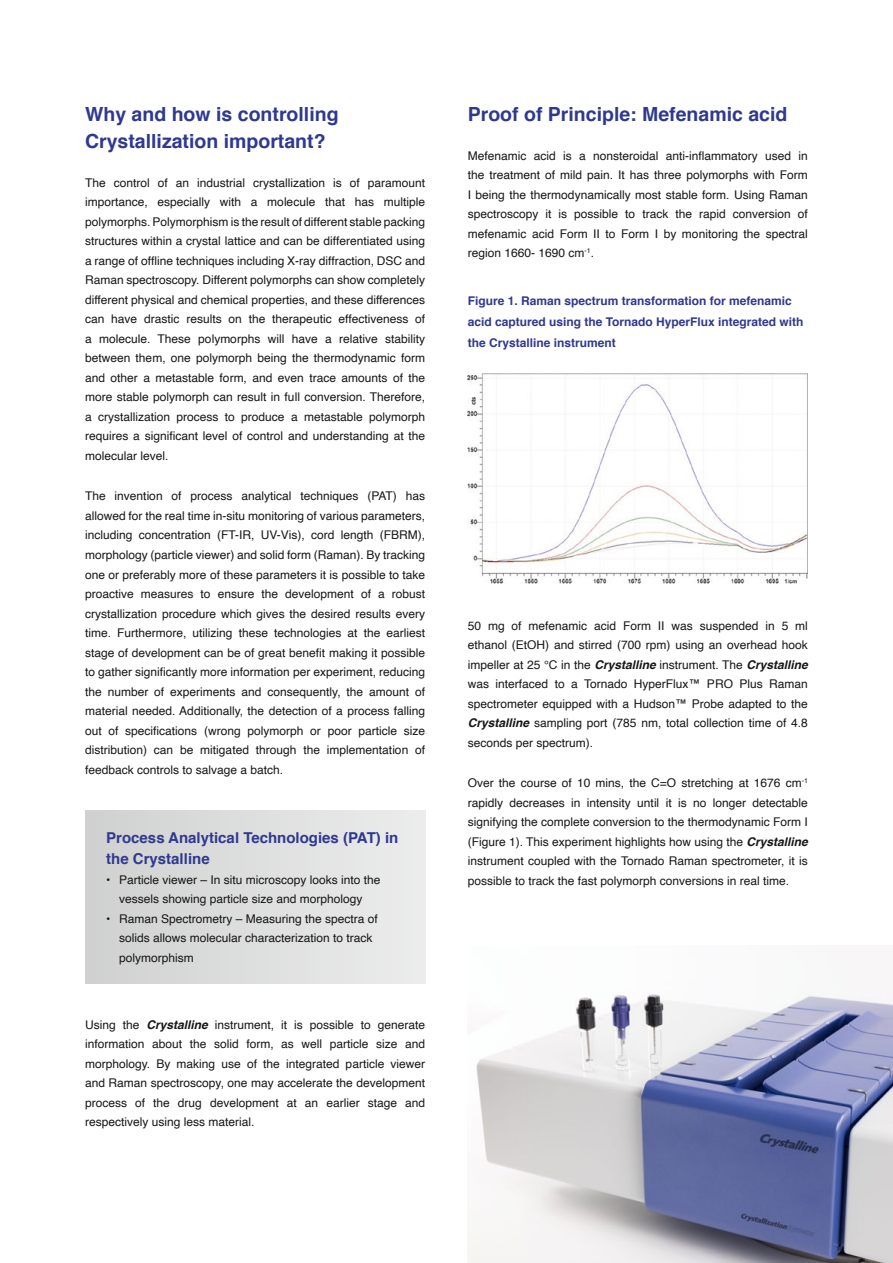
<style>
.page{position:relative;width:893px;height:1263px;background:#fff}
.page>*{position:absolute;margin:0;border:0;box-sizing:border-box;transform-origin:0 0}
.t1{font:700 19.5px/27px "Helvetica";color:#2f398f}
.t2{font:700 15px/21px "Helvetica";color:#2f398f}
.t3{font:12px/19.5px "Helvetica";color:#181716;text-align:justify}
.t4{font:700 12px/21px "Helvetica";color:#2f398f}
.s1{font-weight:700;font-style:italic}
</style>
<div class="page">
<div style="left:85px;top:811px;width:340px;height:172px;background:linear-gradient(to right,#d0d0d0,#ececec)"></div>
<img style="left:468px;top:374px;width:340px;height:210px">
<img style="left:468px;top:991px;width:425px;height:272px">
<h1 class="t1" style="left:85px;top:101px;width:255px">Why and how is controlling<br>Crystallization important?</h1>
<p class="t3" style="left:85px;top:173px;width:342px">The control of an industrial crystallization is of paramount importance, especially with a molecule that has multiple polymorphs. Polymorphism is the result of different stable packing structures within a crystal lattice and can be differentiated using a range of offline techniques including X-ray diffraction, DSC and Raman spectroscopy. Different polymorphs can show completely different physical and chemical properties, and these differences can have drastic results on the therapeutic effectiveness of a molecule. These polymorphs will have a relative stability between them, one polymorph being the thermodynamic form and other a metastable form, and even trace amounts of the more stable polymorph can result in full conversion. Therefore, a crystallization process to produce a metastable polymorph requires a significant level of control and understanding at the molecular level.</p>
<p class="t3" style="left:85px;top:487px;width:342px">The invention of process analytical techniques (PAT) has allowed for the real time in-situ monitoring of various parameters, including concentration (FT-IR, UV-Vis), cord length (FBRM), morphology (particle viewer) and solid form (Raman). By tracking one or preferably more of these parameters it is possible to take proactive measures to ensure the development of a robust crystallization procedure which gives the desired results every time. Furthermore, utilizing these technologies at the earliest stage of development can be of great benefit making it possible to gather significantly more information per experiment, reducing the number of experiments and consequently, the amount of material needed. Additionally, the detection of a process falling out of specifications (wrong polymorph or poor particle size distribution) can be mitigated through the implementation of feedback controls to salvage a batch.</p>
<p class="t2" style="left:106px;top:828px;width:294px">Process Analytical Technologies (PAT) in the Crystalline</p>
<p class="t3" style="left:106px;top:870px;width:276px;text-align:center">• Particle viewer – In situ microscopy looks into the vessels showing particle size and morphology</p>
<p class="t3" style="left:119px;top:909px;width:260px;text-align:left;text-indent:-13px">• Raman Spectrometry – Measuring the spectra of solids allows molecular characterization to track polymorphism</p>
<p class="t3" style="left:85px;top:1015px;width:342px">Using the <span class="s1">Crystalline</span> instrument, it is possible to generate information about the solid form, as well particle size and morphology. By making use of the integrated particle viewer and Raman spectroscopy, one may accelerate the development process of the drug development at an earlier stage and respectively using less material.</p>
<h1 class="t1" style="left:468px;top:101px;width:321px">Proof of Principle: Mefenamic acid</h1>
<p class="t3" style="left:468px;top:146px;width:342px">Mefenamic acid is a nonsteroidal anti-inflammatory used in the treatment of mild pain. It has three polymorphs with Form I being the thermodynamically most stable form. Using Raman spectroscopy it is possible to track the rapid conversion of mefenamic acid Form II to Form I by monitoring the spectral region 1660- 1690 cm<sup>-1</sup>.</p>
<p class="t4" style="left:468px;top:290px;width:337px">Figure 1. Raman spectrum transformation for mefenamic acid captured using the Tornado HyperFlux integrated with the Crystalline instrument</p>
<p class="t3" style="left:468px;top:616px;width:342px">50 mg of mefenamic acid Form II was suspended in 5 ml ethanol (EtOH) and stirred (700 rpm) using an overhead hook impeller at 25 °C in the <span class="s1">Crystalline</span> instrument. The <span class="s1">Crystalline </span>was interfaced to a Tornado HyperFlux™ PRO Plus Raman spectrometer equipped with a Hudson™ Probe adapted to the <span class="s1">Crystalline</span> sampling port (785 nm, total collection time of 4.8 seconds per spectrum).</p>
<p class="t3" style="left:468px;top:773px;width:342px">Over the course of 10 mins, the C=O stretching at 1676 cm<sup>-1 </sup>rapidly decreases in intensity until it is no longer detectable signifying the complete conversion to the thermodynamic Form I (Figure 1). This experiment highlights how using the <span class="s1">Crystalline </span>instrument coupled with the Tornado Raman spectrometer, it is possible to track the fast polymorph conversions in real time.</p>
</div>
